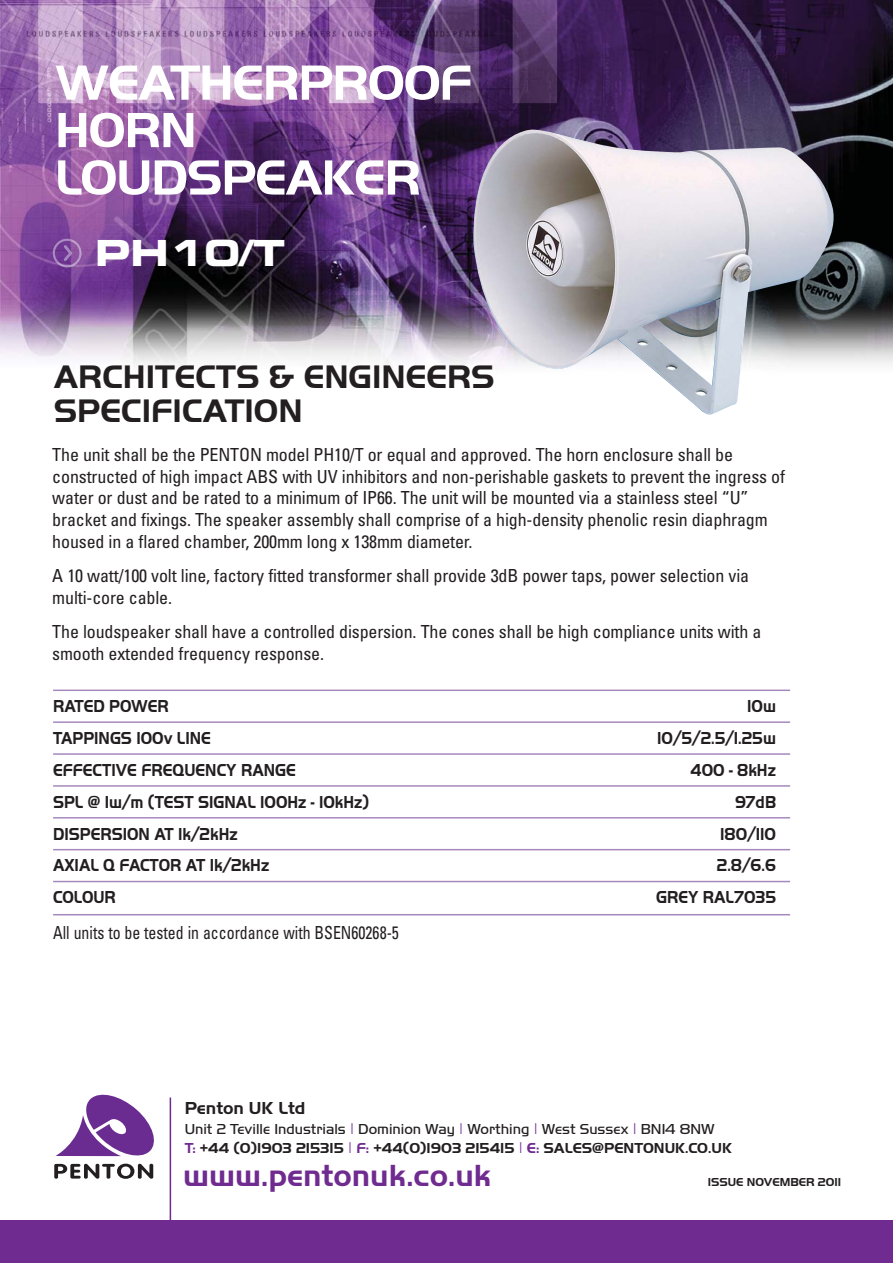
<style>
.page{position:relative;width:893px;height:1263px;background:#fff}
.page>*{position:absolute;margin:0;border:0;box-sizing:border-box;transform-origin:0 0}
.t1{font:700 51.3px/47.4px "Handel Got D";letter-spacing:-.02em;color:#fff}
.t2{font:36px "Eurostile Bold Extended Two";color:#fff}
.t3{font:700 33.75px/34.5px "Handel Got D";color:#231f20}
.t4{font:700 31.65px "Handel Got D";color:#6f2b90}
.t5{font:condensed 18px/21.6px "Univers";letter-spacing:-.01em;color:#231f20}
.t6{font:700 18px "Handel Got D";color:#231f20;scale:.88 1}
.t7{font:condensed 18px "Univers";letter-spacing:-.01em;color:#231f20;scale:.88 1}
.t8{font:700 18px "Handel Got D";color:#231f20}
.t9{font:15px "Handel Got D Ligh";color:#231f20}
.t10{font:700 15px "Handel Got D";color:#231f20}
.t11{font:700 12px "Handel Got D";color:#231f20}
.s1{font-family:"Univers";font-weight:300;color:#6f2b90}
.s2{color:#6f2b90}
</style>
<div class="page">
<div style="left:0;top:1220px;width:892px;height:43px;background:#6f2b90"></div>
<svg style="left:54px;top:1095px;width:100px;height:84px"></svg>
<hr style="left:170px;top:1098px;width:1px;height:135px;background:#6f2b90">
<img style="left:0;top:0;width:892px;height:366px">
<img style="left:471px;top:130px;width:368px;height:285px">
<img style="left:53px;top:239px;width:29px;height:28px">
<hr style="left:53px;top:690px;width:737px;height:1px;background:#a788be">
<hr style="left:53px;top:721px;width:737px;height:2px;background:#a788be">
<hr style="left:53px;top:753px;width:737px;height:2px;background:#a788be">
<hr style="left:53px;top:785px;width:737px;height:2px;background:#a788be">
<hr style="left:53px;top:817px;width:737px;height:2px;background:#a788be">
<hr style="left:53px;top:849px;width:737px;height:1px;background:#a788be">
<hr style="left:53px;top:881px;width:737px;height:1px;background:#a788be">
<hr style="left:53px;top:914px;width:737px;height:1px;background:#a788be">
<h1 class="t1" style="left:55px;top:63px;width:419px">WEATHERPROOF<br>HORN<br>LOUDSPEAKER</h1>
<h2 class="t2" style="left:95px;top:239px;width:192px">PH10/T</h2>
<h3 class="t3" style="left:54px;top:362px;width:442px">ARCHITECTS &amp; ENGINEERS<br>SPECIFICATION</h3>
<p class="t5" style="left:52px;top:446px;width:734px">The unit shall be the PENTON model PH10/T or equal and approved. The horn enclosure shall be constructed of high impact ABS with UV inhibitors and non-perishable gaskets to prevent the ingress of water or dust and be rated to a minimum of IP66. The unit will be mounted via a stainless steel “U” bracket and fixings. The speaker assembly shall comprise of a high-density phenolic resin diaphragm housed in a flared chamber, 200mm long x 138mm diameter.</p>
<p class="t5" style="left:52px;top:566px;width:698px">A 10 watt/100 volt line, factory fitted transformer shall provide 3dB power taps, power selection via multi-core cable.</p>
<p class="t5" style="left:52px;top:622px;width:711px">The loudspeaker shall have a controlled dispersion. The cones shall be high compliance units with a smooth extended frequency response.</p>
<p class="t6" style="left:53px;top:700px;width:133px">RATED POWER</p>
<p class="t6" style="left:747px;top:700px;width:34px">10w</p>
<p class="t6" style="left:53px;top:732px;width:181px">TAPPINGS 100v LINE</p>
<p class="t6" style="left:657px;top:732px;width:137px">10/5/2.5/1.25w</p>
<p class="t6" style="left:53px;top:764px;width:277px">EFFECTIVE FREQUENCY RANGE</p>
<p class="t6" style="left:690px;top:764px;width:99px">400 - 8kHz</p>
<p class="t6" style="left:53px;top:796px;width:361px">SPL @ 1w/m (TEST SIGNAL 100Hz - 10kHz)</p>
<p class="t6" style="left:735px;top:796px;width:48px">97dB</p>
<p class="t6" style="left:53px;top:828px;width:211px">DISPERSION AT 1k/2kHz</p>
<p class="t6" style="left:720px;top:828px;width:65px">180/110</p>
<p class="t6" style="left:53px;top:859px;width:247px">AXIAL Q FACTOR AT 1k/2kHz</p>
<p class="t6" style="left:717px;top:859px;width:69px">2.8/6.6</p>
<p class="t6" style="left:53px;top:891px;width:73px">COLOUR</p>
<p class="t6" style="left:656px;top:891px;width:138px">GREY RAL7035</p>
<p class="t7" style="left:53px;top:926px;width:395px">All units to be tested in accordance with BSEN60268-5</p>
<p class="t8" style="left:185px;top:1102px;width:122px">Penton UK Ltd</p>
<p class="t9" style="left:185px;top:1124px;width:531px">Unit 2 Teville Industrials <span class="s1">|</span> Dominion Way <span class="s1">|</span> Worthing <span class="s1">|</span> West Sussex <span class="s1">|</span> BN14 8NW</p>
<p class="t10" style="left:185px;top:1143px;width:549px"><span class="s2">T:</span> +44 (0)1903 215315 <span class="s1">|</span> <span class="s2">F:</span> +44(0)1903 215415 <span class="s1">|</span> <span class="s2">E:</span> SALES@PENTONUK.CO.UK</p>
<h3 class="t4" style="left:183px;top:1165px;width:310px">www.pentonuk.co.uk</h3>
<p class="t11" style="left:708px;top:1178px;width:135px">ISSUE NOVEMBER 2011</p>
</div>
